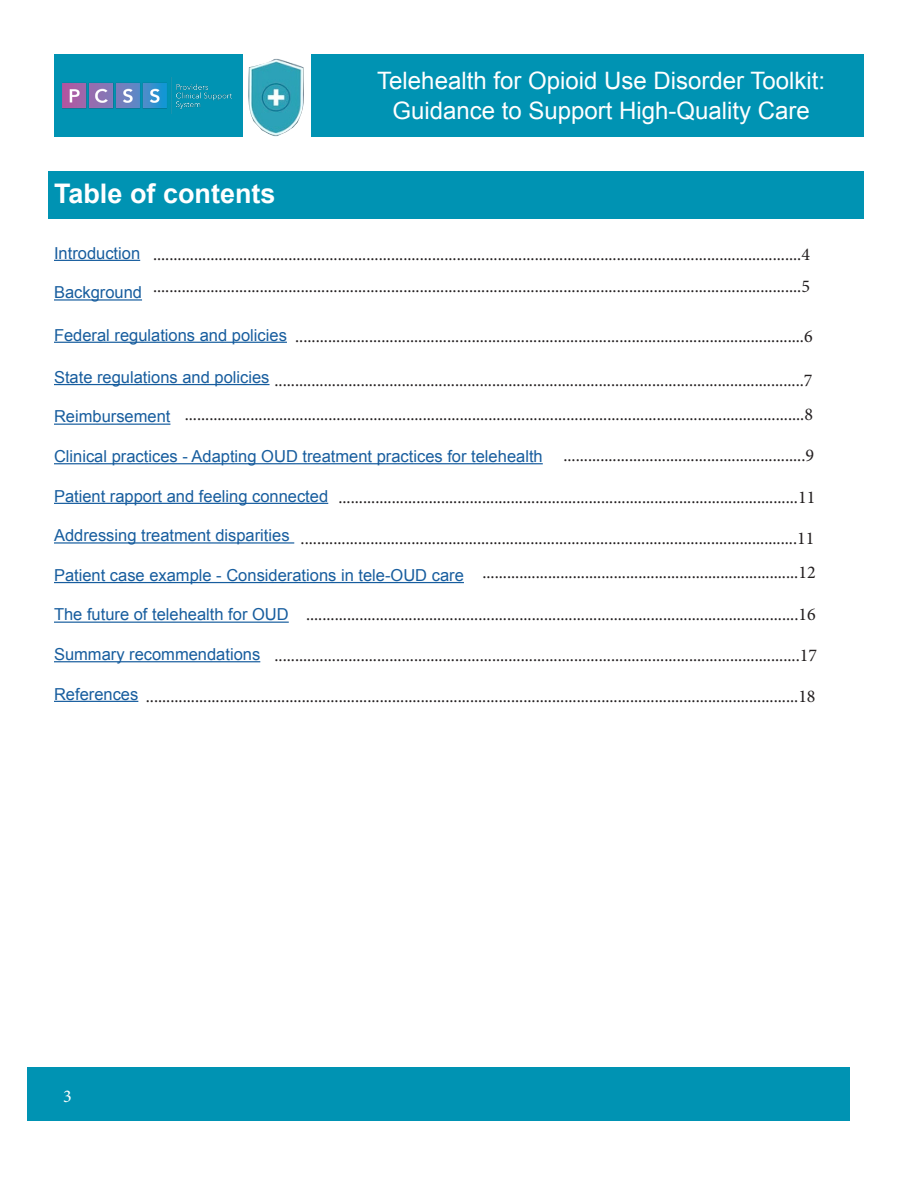
<style>
.page{position:relative;width:918px;height:1188px;background:#fff}
.page>*{position:absolute;margin:0;border:0;box-sizing:border-box;transform-origin:0 0}
.t1{font:700 27px "Arial";color:#fff}
.t2{font:24px/30px "Arial";color:#fff;text-align:center}
.t3{font:18px "Minion Pro";color:#231f20}
.t4{font:18px "Minion Pro";color:#fff}
.t5{font:16.5px "Arial";color:#175d9e}
</style>
<div class="page">
<div style="left:27px;top:1067px;width:823px;height:54px;background:#0093b3"></div>
<div style="left:311px;top:54px;width:553px;height:83px;background:#0093b3"></div>
<div style="left:54px;top:54px;width:189px;height:83px;background:#0093b3"></div>
<img style="left:62px;top:78px;width:170px;height:35px">
<img style="left:248px;top:59px;width:56px;height:77px">
<div style="left:49px;top:171px;width:815px;height:48px;background:#0093b3"></div>
<hr style="left:54px;top:260px;width:86px;height:1px;background:#175d9e">
<hr style="left:54px;top:299px;width:88px;height:2px;background:#175d9e">
<hr style="left:54px;top:342px;width:233px;height:1px;background:#175d9e">
<hr style="left:54px;top:384px;width:216px;height:1px;background:#175d9e">
<hr style="left:54px;top:424px;width:116px;height:1px;background:#175d9e">
<hr style="left:54px;top:463px;width:489px;height:1px;background:#175d9e">
<hr style="left:54px;top:503px;width:274px;height:1px;background:#175d9e">
<hr style="left:54px;top:542px;width:240px;height:2px;background:#175d9e">
<hr style="left:54px;top:582px;width:410px;height:1px;background:#175d9e">
<hr style="left:54px;top:622px;width:235px;height:1px;background:#175d9e">
<hr style="left:54px;top:661px;width:206px;height:1px;background:#175d9e">
<hr style="left:54px;top:701px;width:84px;height:1px;background:#175d9e">
<p class="t1" style="left:54px;top:176px;width:223px">Table of contents</p>
<h2 class="t2" style="left:377px;top:66px;width:449px">Telehealth for Opioid Use Disorder Toolkit:<br>Guidance to Support High-Quality Care</h2>
<p class="t5" style="left:54px;top:242px;width:88px">Introduction</p>
<p class="t5" style="left:54px;top:282px;width:90px">Background</p>
<p class="t5" style="left:54px;top:324px;width:234px">Federal regulations and policies</p>
<p class="t5" style="left:54px;top:366px;width:217px">State regulations and policies</p>
<p class="t5" style="left:54px;top:406px;width:118px">Reimbursement</p>
<p class="t5" style="left:54px;top:445px;width:490px">Clinical practices - Adapting OUD treatment practices for telehealth</p>
<p class="t5" style="left:54px;top:485px;width:276px">Patient rapport and feeling connected</p>
<p class="t5" style="left:54px;top:525px;width:237px">Addressing treatment disparities</p>
<p class="t5" style="left:54px;top:564px;width:411px">Patient case example - Considerations in tele-OUD care</p>
<p class="t5" style="left:54px;top:604px;width:236px">The future of telehealth for OUD</p>
<p class="t5" style="left:54px;top:643px;width:208px">Summary recommendations</p>
<p class="t5" style="left:54px;top:683px;width:86px">References</p>
<p class="t3" style="left:153px;top:242px;width:659px">..............................................................................................................................................................4</p>
<p class="t3" style="left:153px;top:274px;width:659px">..............................................................................................................................................................5</p>
<p class="t3" style="left:295px;top:325px;width:519px">............................................................................................................................6</p>
<p class="t3" style="left:274px;top:368px;width:540px">.................................................................................................................................7</p>
<p class="t3" style="left:185px;top:402px;width:630px">.......................................................................................................................................................8</p>
<p class="t3" style="left:563px;top:443px;width:252px">...........................................................9</p>
<p class="t3" style="left:338px;top:485px;width:478px">................................................................................................................11</p>
<p class="t3" style="left:301px;top:526px;width:515px">.........................................................................................................................11</p>
<p class="t3" style="left:482px;top:560px;width:335px">.............................................................................12</p>
<p class="t3" style="left:306px;top:602px;width:511px">........................................................................................................................16</p>
<p class="t3" style="left:274px;top:643px;width:544px">................................................................................................................................17</p>
<p class="t3" style="left:146px;top:685px;width:671px">...............................................................................................................................................................18</p>
<p class="t4" style="left:63px;top:1084px;width:10px">3</p>
</div>
